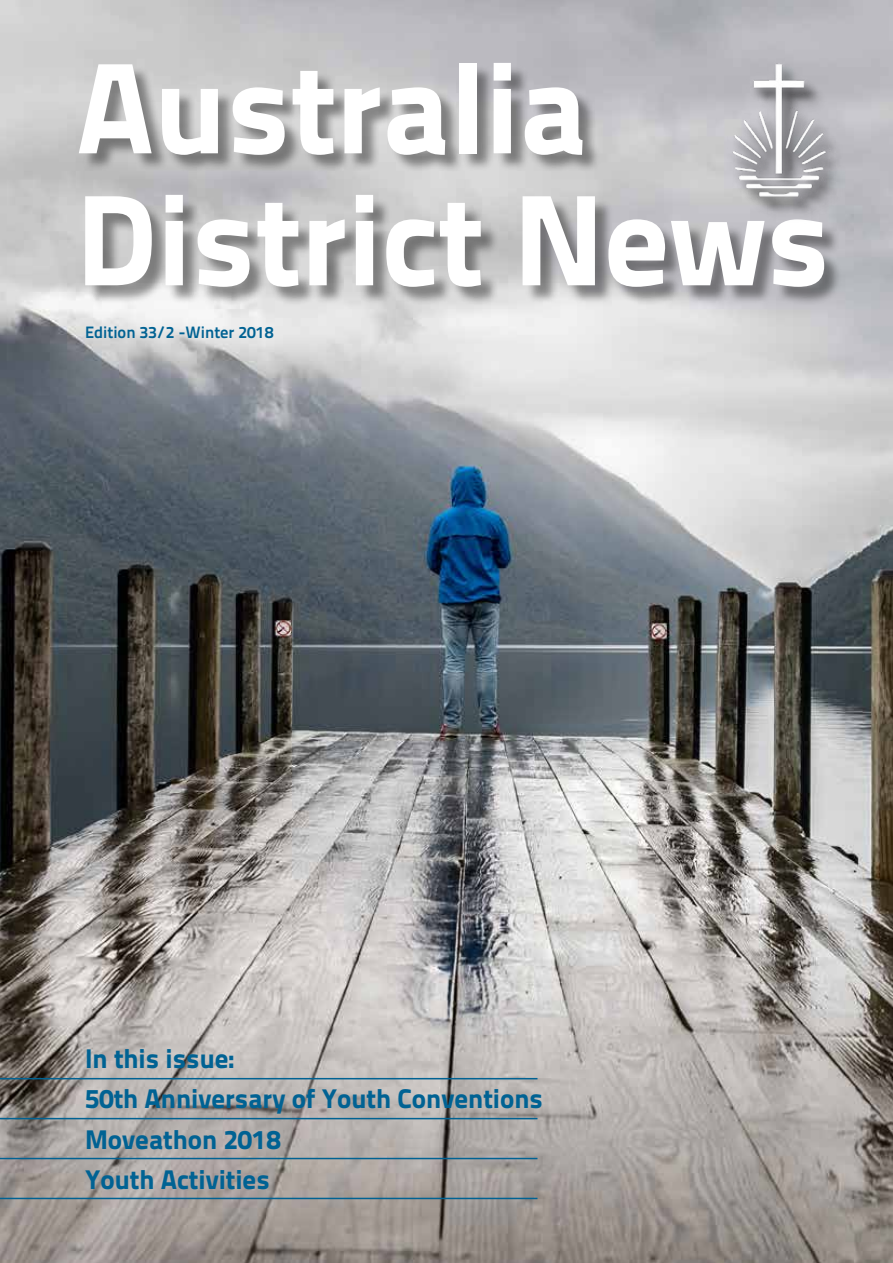
<style>
.page{position:relative;width:893px;height:1263px;background:#fff}
.page>*{position:absolute;margin:0;border:0;box-sizing:border-box;transform-origin:0 0}
.t1{font:800 129px/132px "Titillium Text 22 L";color:#fff}
.t2{font:800 27px/40.5px "Titillium Text 22 L";color:#006293}
.t3{font:700 16.5px "Titillium Text 22 L";color:#006293}
</style>
<div class="page">
<img style="left:0;top:0;width:893px;height:1263px">
<div style="left:82px;top:65px;width:760px;height:241px;background:#000;opacity:.4"></div>
<div style="left:728px;top:62px;width:121px;height:164px;background:#000;opacity:.45"></div>
<img style="left:693px;top:57px;width:162px;height:162px">
<hr style="left:0;top:1158px;width:537px;height:1px;background:#006293">
<hr style="left:0;top:1118px;width:537px;height:1px;background:#006293">
<hr style="left:0;top:1078px;width:537px;height:1px;background:#006293">
<hr style="left:0;top:1198px;width:537px;height:1px;background:#006293">
<h1 class="t1" style="left:76px;top:34px;width:756px">Australia<br>District News</h1>
<p class="t3" style="left:85px;top:320px;width:190px">Edition 33/2 -Winter 2018</p>
<p class="t2" style="left:85px;top:1036px;width:459px">In this issue:<br>50th Anniversary of Youth Conventions<br>Moveathon 2018<br>Youth Activities</p>
</div>
